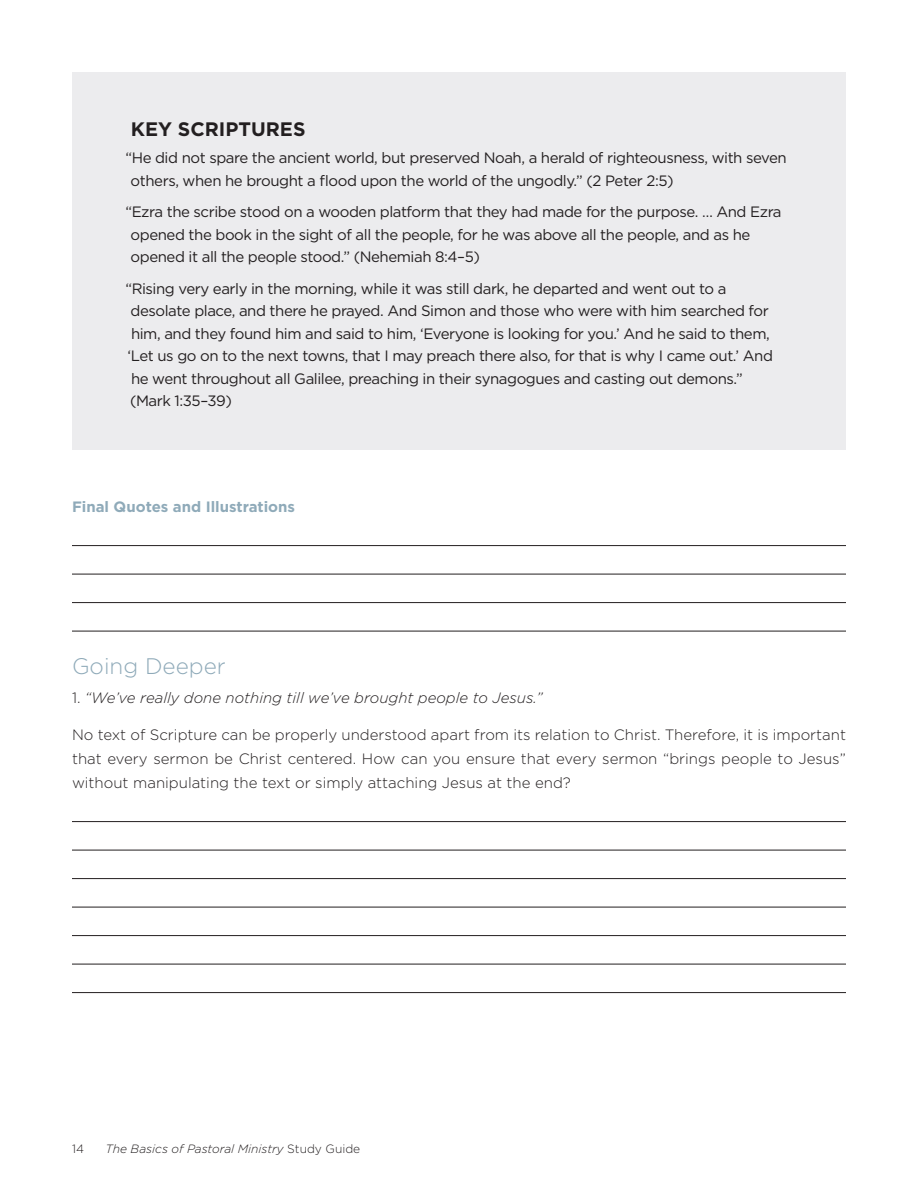
<style>
.page{position:relative;width:918px;height:1188px;background:#fff}
.page>*{position:absolute;margin:0;border:0;box-sizing:border-box;transform-origin:0 0}
.t1{font:300 22.5px "Gotham";color:#8faab9}
.t2{font:700 19.5px "Gotham";color:#231f20}
.t3{font:15px/22.5px "Gotham";letter-spacing:-.03em;color:#231f20}
.t4{font:300 15px/24px "Gotham";color:#231f20;text-align:justify}
.t5{font:italic 300 15px "Gotham";color:#231f20}
.t6{font:700 15px "Gotham";color:#8faab9}
.t7{font:italic 300 12px "Gotham";color:#231f20}
.t8{font:300 12px "Gotham";color:#231f20}
.s1{font-style:normal}
</style>
<div class="page">
<div style="left:72px;top:72px;width:774px;height:377px;background:#ececee"></div>
<hr style="left:72px;top:545px;width:774px;height:1px;background:#231f20">
<hr style="left:72px;top:574px;width:774px;height:1px;background:#231f20">
<hr style="left:72px;top:602px;width:774px;height:1px;background:#231f20">
<hr style="left:72px;top:631px;width:774px;height:1px;background:#231f20">
<hr style="left:72px;top:821px;width:774px;height:1px;background:#231f20">
<hr style="left:72px;top:850px;width:774px;height:1px;background:#231f20">
<hr style="left:72px;top:878px;width:774px;height:1px;background:#231f20">
<hr style="left:72px;top:907px;width:774px;height:1px;background:#231f20">
<hr style="left:72px;top:935px;width:774px;height:1px;background:#231f20">
<hr style="left:72px;top:964px;width:774px;height:1px;background:#231f20">
<hr style="left:72px;top:992px;width:774px;height:1px;background:#231f20">
<h2 class="t2" style="left:131px;top:117px;width:176px">KEY SCRIPTURES</h2>
<p class="t3" style="left:131px;top:146px;width:658px;text-indent:-5px">“He did not spare the ancient world, but preserved Noah, a herald of righteousness, with seven others, when he brought a flood upon the world of the ungodly.” (2 Peter 2:5)</p>
<p class="t3" style="left:131px;top:200px;width:652px;text-indent:-5px">“Ezra the scribe stood on a wooden platform that they had made for the purpose. … And Ezra opened the book in the sight of all the people, for he was above all the people, and as he opened it all the people stood.” (Nehemiah 8:4–5)</p>
<p class="t3" style="left:126px;top:277px;width:649px">“Rising very early in the morning, while it was still dark, he departed and went out to a desolate place, and there he prayed. And Simon and those who were with him searched for him, and they found him and said to him, ‘Everyone is looking for you.’ And he said to them, ‘Let us go on to the next towns, that I may preach there also, for that is why I came out.’ And he went throughout all Galilee, preaching in their synagogues and casting out demons.” (Mark 1:35–39)</p>
<p class="t6" style="left:72px;top:497px;width:225px">Final Quotes and Illustrations</p>
<h1 class="t1" style="left:72px;top:652px;width:155px">Going Deeper</h1>
<p class="t5" style="left:72px;top:688px;width:472px"><span class="s1">1.</span> “We’ve really done nothing till we’ve brought people to Jesus.”</p>
<p class="t4" style="left:72px;top:723px;width:776px">No text of Scripture can be properly understood apart from its relation to Christ. Therefore, it is important that every sermon be Christ centered. How can you ensure that every sermon “brings people to Jesus” without manipulating the text or simply attaching Jesus at the end?</p>
<p class="t8" style="left:72px;top:1141px;width:13px">14</p>
<p class="t7" style="left:106px;top:1141px;width:256px">The Basics of Pastoral Ministry <span class="s1">Study Guide</span></p>
</div>
